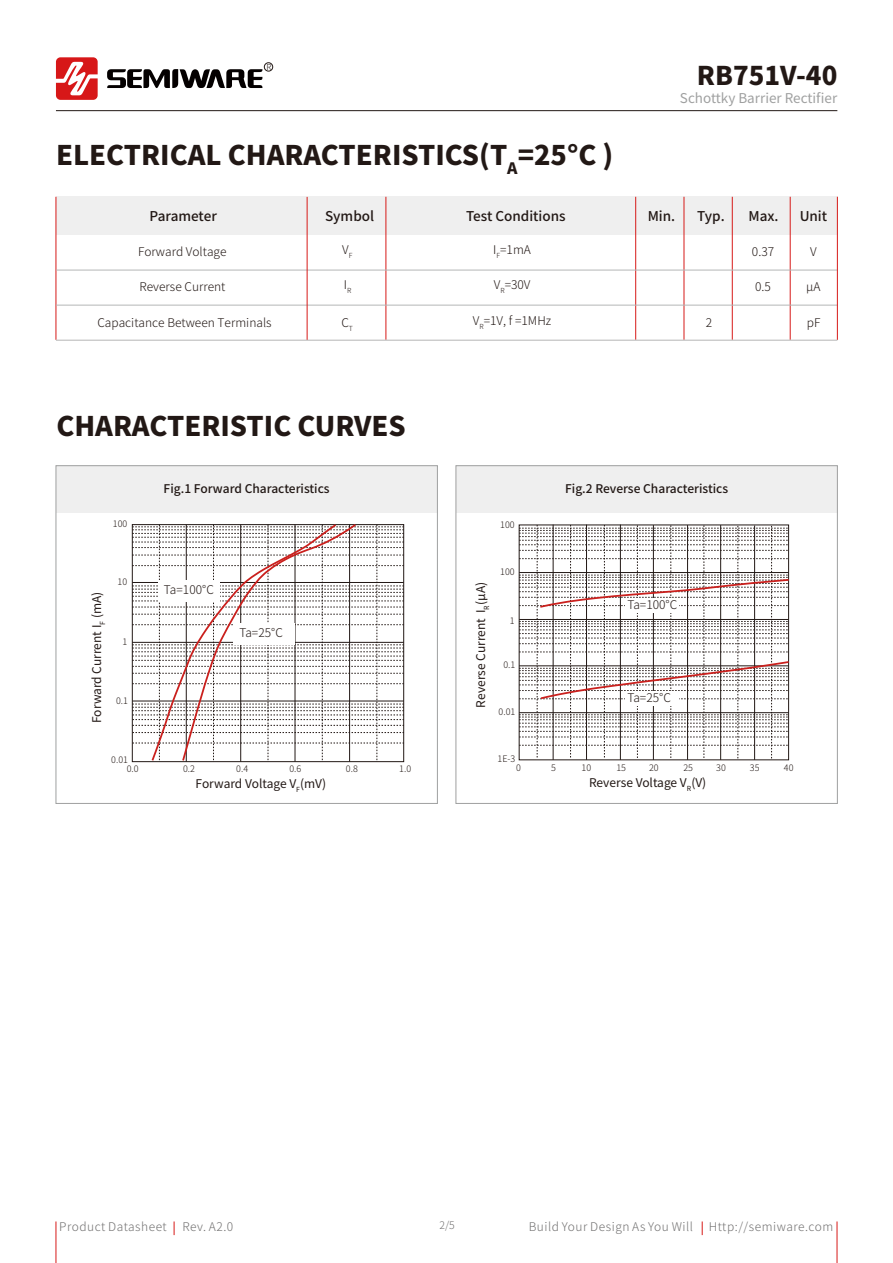
<style>
.page{position:relative;width:893px;height:1263px;background:#fff}
.page>*{position:absolute;margin:0;border:0;box-sizing:border-box;transform-origin:0 0}
.t1{font:800 27px "Source Han Sans CN";color:#221815}
.t2{font:800 25.8px "Source Han Sans CN";color:#221815}
.t3{font:500 13.5px "Source Han Sans CN";color:#221815}
.t4{font:13.5px "Source Han Sans CN";color:#9fa0a0}
.t5{font:300 12px "Source Han Sans CN";color:#221815}
.t6{font:12px "Source Han Sans CN";color:#221815}
.t7{font:300 12px "Source Han Sans CN";letter-spacing:.045em;color:#727171}
.t8{font:500 12px "Source Han Sans CN";color:#221815}
.t9{font:300 10.5px "Source Han Sans CN";color:#727171}
.t10{font:300 9px "Source Han Sans CN";color:#221815}
.t11{font:300 8.25px "Source Han Sans CN";color:#221815}
.t12{font:300 7.05px "Source Han Sans CN";color:#221815}
</style>
<div class="page">
<hr style="left:56px;top:110px;width:781px;height:1px;background:#221815">
<svg style="left:56px;top:57px;width:42px;height:43px"></svg>
<svg style="left:107px;top:69px;width:155px;height:19px"></svg>
<div style="left:264px;top:63px;width:9px;height:8px;border:1px solid #221815;border-radius:50%"></div>
<div style="left:56px;top:466px;width:381px;height:47px;background:#efefef"></div>
<div style="left:56px;top:465px;width:382px;height:339px;border:1px solid #9fa0a0"></div>
<div style="left:456px;top:466px;width:381px;height:47px;background:#efefef"></div>
<div style="left:456px;top:465px;width:382px;height:339px;border:1px solid #9fa0a0"></div>
<div style="left:56px;top:197px;width:781px;height:38px;background:#efefef"></div>
<hr style="left:56px;top:197px;width:1px;height:143px;background:#d71a18">
<hr style="left:635px;top:197px;width:1px;height:143px;background:#d71a18">
<hr style="left:386px;top:197px;width:1px;height:143px;background:#d71a18">
<hr style="left:684px;top:197px;width:1px;height:143px;background:#d71a18">
<hr style="left:732px;top:197px;width:1px;height:143px;background:#d71a18">
<hr style="left:790px;top:197px;width:1px;height:143px;background:#d71a18">
<hr style="left:56px;top:305px;width:781px;height:1px;background:#b5b6b6">
<hr style="left:56px;top:270px;width:781px;height:1px;background:#b5b6b6">
<hr style="left:56px;top:340px;width:781px;height:1px;background:#b5b6b6">
<hr style="left:307px;top:197px;width:1px;height:143px;background:#d71a18">
<hr style="left:837px;top:197px;width:1px;height:143px;background:#d71a18">
<svg style="left:132px;top:524px;width:272px;height:239px"></svg>
<div style="left:233px;top:624px;width:62px;height:21px;background:#fff"></div>
<div style="left:158px;top:581px;width:62px;height:21px;background:#fff"></div>
<svg style="left:519px;top:525px;width:271px;height:235px"></svg>
<div style="left:625px;top:598px;width:53px;height:15px;background:#fff"></div>
<div style="left:625px;top:691px;width:53px;height:14px;background:#fff"></div>
<hr style="left:56px;top:1221px;width:1px;height:42px;background:#d71a18">
<hr style="left:837px;top:1221px;width:1px;height:42px;background:#d71a18">
<svg style="left:702px;top:1221px;width:1px;height:14px"></svg>
<svg style="left:174px;top:1221px;width:1px;height:14px"></svg>
<p class="t11" style="left:266px;top:62px;width:7px">R</p>
<h1 class="t1" style="left:56px;top:140px;width:559px">ELECTRICAL CHARACTERISTICS(T<sub>A</sub>=25°C )</h1>
<h2 class="t2" style="left:697px;top:61px;width:142px">RB751V-40</h2>
<p class="t4" style="left:680px;top:90px;width:159px">Schottky Barrier Rectifier</p>
<p class="t3" style="left:150px;top:208px;width:69px">Parameter</p>
<p class="t3" style="left:325px;top:208px;width:51px">Symbol</p>
<p class="t3" style="left:466px;top:208px;width:101px">Test Conditions</p>
<p class="t3" style="left:648px;top:208px;width:29px">Min.</p>
<p class="t3" style="left:697px;top:208px;width:29px">Typ.</p>
<p class="t3" style="left:748px;top:208px;width:31px">Max.</p>
<p class="t3" style="left:800px;top:208px;width:29px">Unit</p>
<p class="t5" style="left:138px;top:245px;width:90px">Forward Voltage</p>
<p class="t5" style="left:342px;top:243px;width:12px">V<sub>F</sub></p>
<p class="t5" style="left:344px;top:278px;width:9px">I<sub>R</sub></p>
<p class="t5" style="left:493px;top:243px;width:39px">I<sub>F</sub>=1mA</p>
<p class="t5" style="left:752px;top:245px;width:24px">0.37</p>
<p class="t5" style="left:810px;top:245px;width:8px">V</p>
<p class="t5" style="left:140px;top:280px;width:87px">Reverse Current</p>
<p class="t5" style="left:494px;top:278px;width:38px">V<sub>R</sub>=30V</p>
<p class="t5" style="left:755px;top:280px;width:17px">0.5</p>
<p class="t5" style="left:97px;top:316px;width:176px">Capacitance Between Terminals</p>
<p class="t5" style="left:341px;top:316px;width:9px">C</p>
<p class="t5" style="left:473px;top:314px;width:80px">V<sub>R</sub>=1V, f =1MHz</p>
<p class="t5" style="left:706px;top:316px;width:8px">2</p>
<p class="t5" style="left:806px;top:280px;width:16px">μA</p>
<p class="t5" style="left:807px;top:316px;width:15px">pF</p>
<p class="t12" style="left:349px;top:324px;width:6px">T</p>
<h1 class="t1" style="left:56px;top:410px;width:351px">CHARACTERISTIC CURVES</h1>
<p class="t10" style="left:113px;top:519px;width:16px">100</p>
<p class="t6" style="left:90px;top:723px;width:133px;rotate:-90deg">Forward Current I<sub>F</sub> (mA)</p>
<p class="t10" style="left:118px;top:577px;width:11px">10</p>
<p class="t10" style="left:122px;top:636px;width:6px">1</p>
<p class="t10" style="left:116px;top:696px;width:13px">0.1</p>
<p class="t10" style="left:111px;top:754px;width:18px">0.01</p>
<p class="t8" style="left:164px;top:482px;width:168px">Fig.1 Forward Characteristics</p>
<p class="t5" style="left:164px;top:583px;width:52px">Ta=100°C</p>
<p class="t5" style="left:239px;top:626px;width:45px">Ta=25°C</p>
<p class="t10" style="left:127px;top:763px;width:13px">0.0</p>
<p class="t10" style="left:183px;top:763px;width:13px">0.2</p>
<p class="t10" style="left:236px;top:763px;width:13px">0.4</p>
<p class="t10" style="left:289px;top:763px;width:13px">0.6</p>
<p class="t10" style="left:346px;top:763px;width:13px">0.8</p>
<p class="t6" style="left:196px;top:777px;width:132px">Forward Voltage V<sub>F</sub>(mV)</p>
<p class="t10" style="left:399px;top:763px;width:13px">1.0</p>
<p class="t10" style="left:500px;top:520px;width:16px">100</p>
<p class="t8" style="left:565px;top:482px;width:165px">Fig.2 Reverse Characteristics</p>
<p class="t6" style="left:474px;top:707px;width:127px;rotate:-90deg">Reverse Current I<sub>R</sub>(μA)</p>
<p class="t10" style="left:500px;top:567px;width:16px">100</p>
<p class="t10" style="left:510px;top:615px;width:6px">1</p>
<p class="t10" style="left:503px;top:660px;width:13px">0.1</p>
<p class="t10" style="left:499px;top:706px;width:18px">0.01</p>
<p class="t5" style="left:627px;top:598px;width:51px">Ta=100°C</p>
<p class="t5" style="left:627px;top:690px;width:45px">Ta=25°C</p>
<p class="t10" style="left:498px;top:753px;width:19px">1E-3</p>
<p class="t10" style="left:516px;top:762px;width:6px">0</p>
<p class="t10" style="left:551px;top:762px;width:6px">5</p>
<p class="t10" style="left:582px;top:762px;width:11px">10</p>
<p class="t10" style="left:616px;top:762px;width:11px">15</p>
<p class="t10" style="left:649px;top:762px;width:11px">20</p>
<p class="t10" style="left:683px;top:762px;width:11px">25</p>
<p class="t10" style="left:716px;top:762px;width:11px">30</p>
<p class="t10" style="left:750px;top:762px;width:11px">35</p>
<p class="t10" style="left:784px;top:762px;width:11px">40</p>
<p class="t6" style="left:589px;top:775px;width:119px">Reverse Voltage V<sub>R</sub>(V)</p>
<p class="t9" style="left:439px;top:1219px;width:17px">2/5</p>
<p class="t7" style="left:59px;top:1220px;width:109px">Product Datasheet</p>
<p class="t7" style="left:182px;top:1220px;width:53px">Rev. A2.0</p>
<p class="t7" style="left:529px;top:1220px;width:166px">Build Your Design As You Will</p>
<p class="t7" style="left:709px;top:1220px;width:126px">Http://semiware.com</p>
</div>
